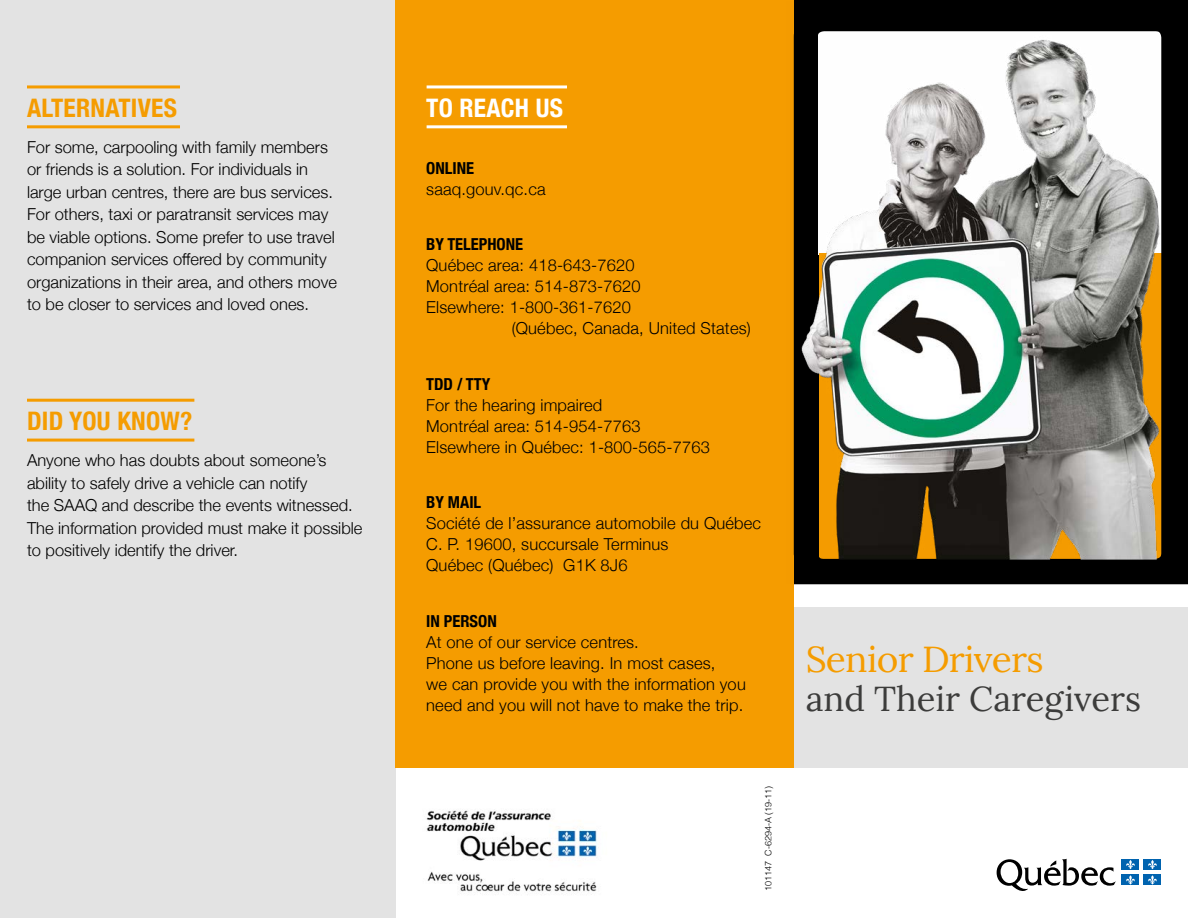
<style>
.page{position:relative;width:1188px;height:918px;background:#fff}
.page>*{position:absolute;margin:0;border:0;box-sizing:border-box;transform-origin:0 0}
.t1{font:36px "Lora";letter-spacing:-.02em;color:#f59c00}
.t2{font:34.5px "Lora";color:#3c3c3b}
.t3{font:700 condensed 25.5px "Helvetica Neue";letter-spacing:.01em;color:#f59c00}
.t4{font:700 condensed 25.5px "Helvetica Neue";letter-spacing:.01em;color:#fff}
.t5{font:300 16.5px/22.5px "Helvetica Neue";color:#000}
.t6{font:700 condensed 16.5px "Helvetica Neue";color:#000}
.t7{font:300 9px "Helvetica";color:#000}
</style>
<div class="page">
<div style="left:794px;top:608px;width:394px;height:160px;background:#e3e3e3"></div>
<div style="left:0;top:0;width:395px;height:918px;background:#e3e3e3"></div>
<svg style="left:997px;top:859px;width:119px;height:32px"></svg>
<div style="left:1122px;top:859px;width:17px;height:11px;background:#0063af"></div>
<svg style="left:1126px;top:860px;width:9px;height:9px"></svg>
<div style="left:1144px;top:859px;width:17px;height:11px;background:#0063af"></div>
<svg style="left:1148px;top:860px;width:9px;height:9px"></svg>
<div style="left:1122px;top:875px;width:17px;height:10px;background:#0063af"></div>
<svg style="left:1126px;top:875px;width:9px;height:10px"></svg>
<div style="left:1144px;top:875px;width:17px;height:10px;background:#0063af"></div>
<svg style="left:1148px;top:875px;width:9px;height:10px"></svg>
<img style="left:426px;top:810px;width:171px;height:85px">
<div style="left:395px;top:0;width:399px;height:768px;background:#f59c00"></div>
<div style="left:794px;top:7px;width:391px;height:576px;border:24px solid #000;border-radius:18px"></div>
<img style="left:793px;top:2px;width:368px;height:581px">
<hr style="left:27px;top:85px;width:153px;height:3px;background:#f59c00">
<hr style="left:27px;top:125px;width:153px;height:3px;background:#f59c00">
<hr style="left:427px;top:85px;width:140px;height:3px;background:#fff">
<hr style="left:427px;top:125px;width:140px;height:3px;background:#fff">
<hr style="left:27px;top:399px;width:167px;height:3px;background:#f59c00">
<hr style="left:27px;top:439px;width:167px;height:3px;background:#f59c00">
<h3 class="t3" style="left:27px;top:86px;width:152px">ALTERNATIVES</h3>
<p class="t5" style="left:27px;top:134px;width:311px">For some, carpooling with family members or friends is a solution. For individuals in large urban centres, there are bus services.<br>For others, taxi or paratransit services may be viable options. Some prefer to use travel companion services offered by community organizations in their area, and others move to be closer to services and loved ones.</p>
<h3 class="t3" style="left:27px;top:400px;width:167px">DID YOU KNOW?</h3>
<p class="t5" style="left:27px;top:448px;width:337px">Anyone who has doubts about someone’s ability to safely drive a vehicle can notify<br>the SAAQ and describe the events witnessed.<br>The information provided must make it possible to positively identify the driver.</p>
<h3 class="t4" style="left:426px;top:86px;width:138px">TO REACH US</h3>
<p class="t6" style="left:426px;top:154px;width:49px">ONLINE</p>
<p class="t5" style="left:426px;top:176px;width:121px">saaq.gouv.qc.ca</p>
<p class="t6" style="left:426px;top:231px;width:98px">BY TELEPHONE</p>
<p class="t5" style="left:426px;top:253px;width:210px">Québec area: 418-643-7620</p>
<p class="t5" style="left:426px;top:274px;width:216px">Montréal area: 514-873-7620</p>
<p class="t5" style="left:426px;top:295px;width:206px">Elsewhere: 1-800-361-7620</p>
<p class="t5" style="left:512px;top:316px;width:241px">(Québec, Canada, United States)</p>
<p class="t6" style="left:426px;top:370px;width:66px">TDD / TTY</p>
<p class="t5" style="left:426px;top:393px;width:285px;line-height:21px">For the hearing impaired<br>Montréal area: 514-954-7763<br>Elsewhere in Québec: 1-800-565-7763</p>
<p class="t6" style="left:426px;top:489px;width:56px">BY MAIL</p>
<p class="t5" style="left:426px;top:512px;width:336px;line-height:21px">Société de l’assurance automobile du Québec<br>C. P. 19600, succursale Terminus<br>Québec (Québec) G1K 8J6</p>
<p class="t6" style="left:426px;top:607px;width:72px">IN PERSON</p>
<p class="t5" style="left:426px;top:630px;width:321px;line-height:21px">At one of our service centres.<br>Phone us before leaving. In most cases,<br>we can provide you with the information you need and you will not have to make the trip.</p>
<h1 class="t1" style="left:806px;top:632px;width:239px">Senior Drivers</h1>
<h2 class="t2" style="left:806px;top:673px;width:337px">and Their Caregivers</h2>
<p class="t7" style="left:761px;top:891px;width:107px;rotate:-90deg">101147 C-6294-A (19-11)</p>
</div>
